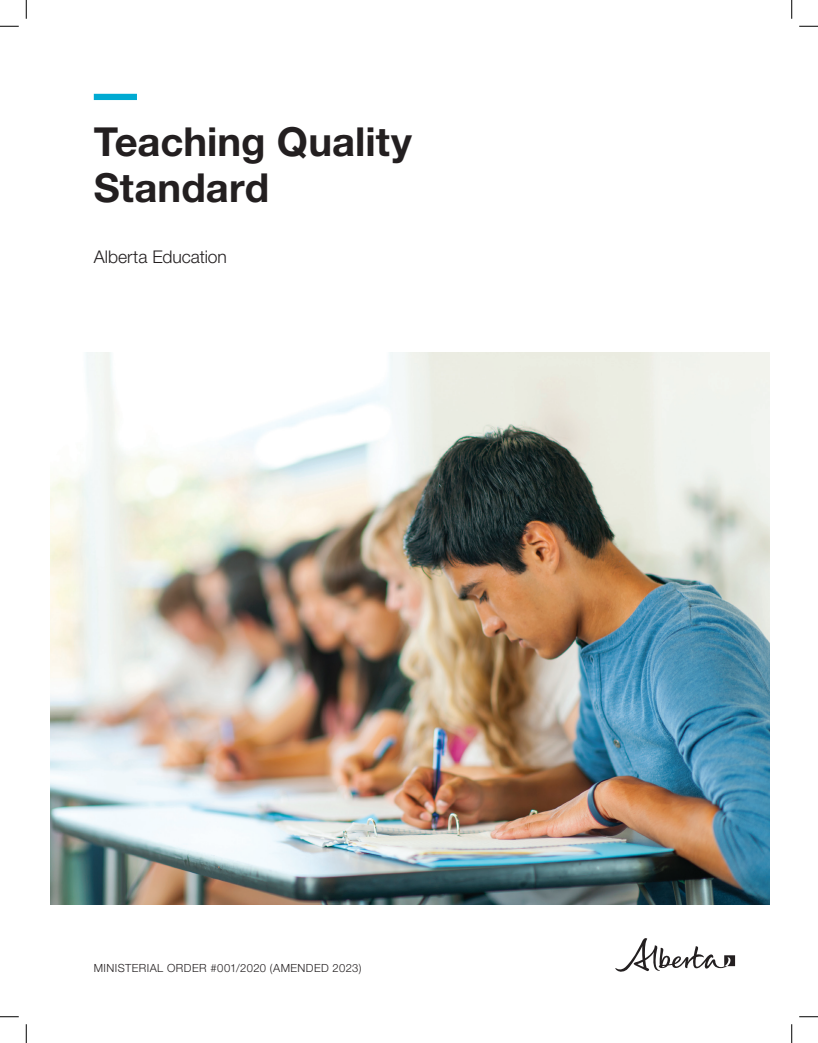
<style>
.page{position:relative;width:818px;height:1043px;background:#fff}
.page>*{position:absolute;margin:0;border:0;box-sizing:border-box;transform-origin:0 0}
.t1{font:700 40px/46.2px "Helvetica Neue LT Std";letter-spacing:.005em;color:#231f20}
.t2{font:300 17.5px "Helvetica Neue LT Std";color:#231f20}
.t3{font:300 11.25px "Helvetica Neue LT Std";letter-spacing:.035em;color:#231f20}
</style>
<div class="page">
<div style="left:94px;top:94px;width:43px;height:6px;background:#00aad2"></div>
<img style="left:51px;top:352px;width:718px;height:552px">
<svg style="left:615px;top:938px;width:120px;height:34px"></svg>
<svg style="left:0;top:25px;width:19px;height:2px"></svg>
<svg style="left:799px;top:25px;width:19px;height:2px"></svg>
<svg style="left:0;top:1016px;width:19px;height:1px"></svg>
<svg style="left:799px;top:1016px;width:19px;height:1px"></svg>
<svg style="left:25px;top:0;width:2px;height:19px"></svg>
<svg style="left:25px;top:1024px;width:2px;height:18px"></svg>
<svg style="left:791px;top:0;width:1px;height:19px"></svg>
<svg style="left:791px;top:1024px;width:1px;height:18px"></svg>
<h1 class="t1" style="left:94px;top:118px;width:319px">Teaching Quality<br>Standard</h1>
<h2 class="t2" style="left:94px;top:246px;width:135px">Alberta Education</h2>
<p class="t3" style="left:94px;top:960px;width:269px">MINISTERIAL ORDER #001/2020 (AMENDED 2023)</p>
</div>
